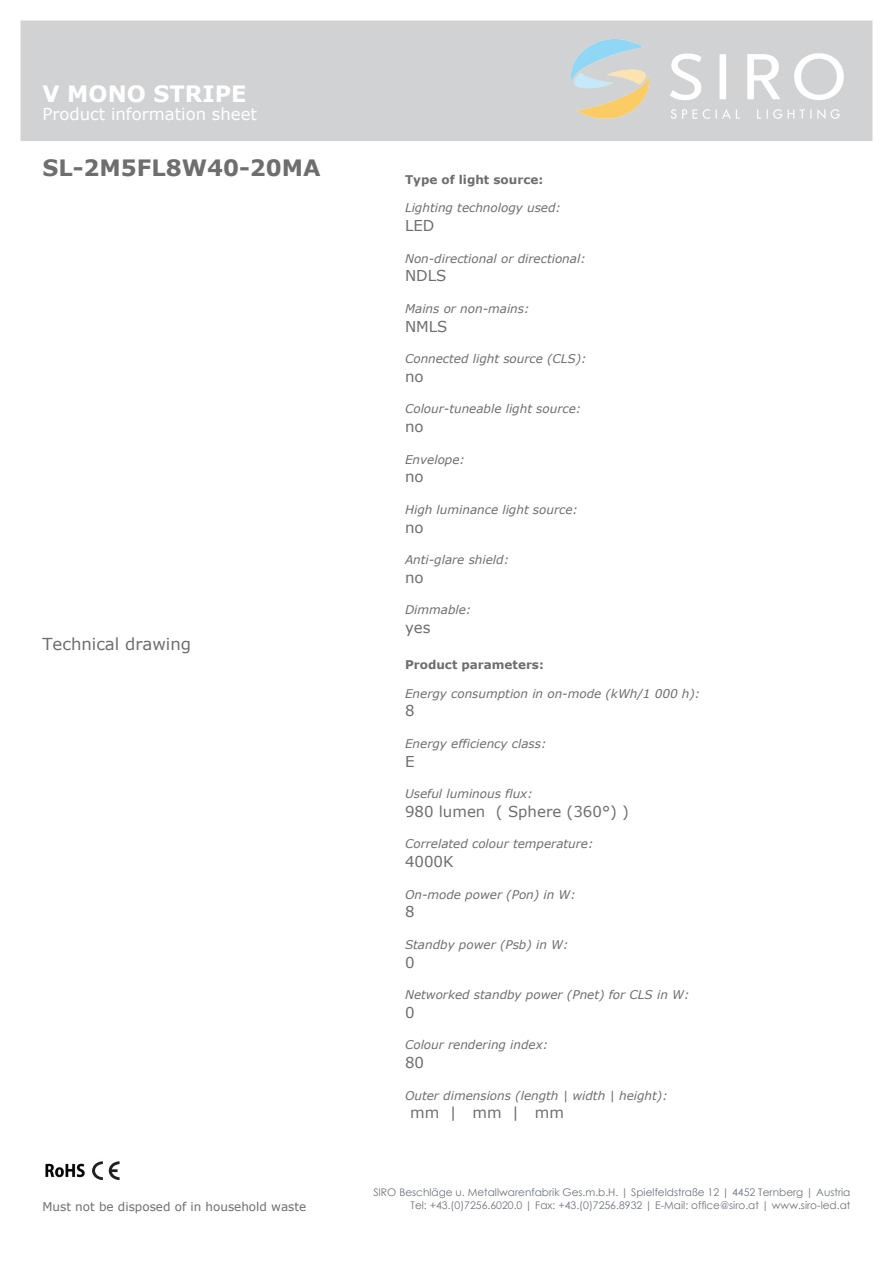
<style>
.page{position:relative;width:893px;height:1263px;background:#fff}
.page>*{position:absolute;margin:0;border:0;box-sizing:border-box;transform-origin:0 0}
.t1{font:700 22.5px "Verdana";color:#6e6e6e}
.t2{font:700 22.5px "Verdana";color:#fff}
.t3{font:16.5px "Verdana";color:#fff}
.t4{font:16.5px "Verdana";color:#6e6e6e}
.t5{font:15px "Verdana";color:#6e6e6e}
.t6{font:italic 12px "Verdana";color:#6e6e6e}
.t7{font:700 12px "Verdana";color:#6e6e6e}
.t8{font:12px "Verdana";color:#6e6e6e}
.t9{font:10.5px/12.6px "Century Gothic";color:#6d747f;text-align:right}
</style>
<div class="page">
<div style="left:21px;top:21px;width:851px;height:120px;background:#d1d2d4"></div>
<img style="left:571px;top:40px;width:272px;height:78px">
<img style="left:45px;top:1163px;width:40px;height:15px">
<svg style="left:92px;top:1161px;width:27px;height:19px"></svg>
<h1 class="t2" style="left:42px;top:80px;width:206px">V MONO STRIPE</h1>
<h2 class="t3" style="left:42px;top:104px;width:216px">Product information sheet</h2>
<h1 class="t1" style="left:42px;top:154px;width:280px">SL-2M5FL8W40-20MA</h1>
<h2 class="t4" style="left:42px;top:633px;width:150px">Technical drawing</h2>
<p class="t8" style="left:42px;top:1198px;width:265px">Must not be disposed of in household waste</p>
<p class="t7" style="left:405px;top:172px;width:140px">Type of light source:</p>
<p class="t6" style="left:405px;top:200px;width:157px">Lighting technology used:</p>
<p class="t5" style="left:405px;top:216px;width:31px">LED</p>
<p class="t6" style="left:405px;top:250px;width:182px">Non-directional or directional:</p>
<p class="t5" style="left:405px;top:266px;width:43px">NDLS</p>
<p class="t6" style="left:405px;top:301px;width:126px">Mains or non-mains:</p>
<p class="t5" style="left:405px;top:316px;width:44px">NMLS</p>
<p class="t6" style="left:405px;top:351px;width:183px">Connected light source (CLS):</p>
<p class="t5" style="left:405px;top:367px;width:20px">no</p>
<p class="t6" style="left:405px;top:401px;width:178px">Colour-tuneable light source:</p>
<p class="t5" style="left:405px;top:417px;width:20px">no</p>
<p class="t6" style="left:405px;top:451px;width:62px">Envelope:</p>
<p class="t5" style="left:405px;top:467px;width:20px">no</p>
<p class="t6" style="left:405px;top:502px;width:174px">High luminance light source:</p>
<p class="t5" style="left:405px;top:517px;width:20px">no</p>
<p class="t6" style="left:405px;top:552px;width:106px">Anti-glare shield:</p>
<p class="t5" style="left:405px;top:568px;width:20px">no</p>
<p class="t6" style="left:405px;top:602px;width:68px">Dimmable:</p>
<p class="t5" style="left:405px;top:618px;width:27px">yes</p>
<p class="t7" style="left:405px;top:657px;width:140px">Product parameters:</p>
<p class="t6" style="left:405px;top:685px;width:297px">Energy consumption in on-mode (kWh/1 000 h):</p>
<p class="t5" style="left:405px;top:701px;width:11px">8</p>
<p class="t6" style="left:405px;top:736px;width:143px">Energy efficiency class:</p>
<p class="t5" style="left:405px;top:751px;width:11px">E</p>
<p class="t6" style="left:405px;top:786px;width:129px">Useful luminous flux:</p>
<p class="t5" style="left:405px;top:802px;width:225px">980 lumen ( Sphere (360°) )</p>
<p class="t6" style="left:405px;top:836px;width:190px">Correlated colour temperature:</p>
<p class="t5" style="left:405px;top:852px;width:50px">4000K</p>
<p class="t6" style="left:405px;top:886px;width:172px">On-mode power (Pon) in W:</p>
<p class="t5" style="left:405px;top:902px;width:11px">8</p>
<p class="t6" style="left:405px;top:937px;width:165px">Standby power (Psb) in W:</p>
<p class="t5" style="left:405px;top:952px;width:11px">0</p>
<p class="t6" style="left:405px;top:987px;width:286px">Networked standby power (Pnet) for CLS in W:</p>
<p class="t5" style="left:405px;top:1003px;width:11px">0</p>
<p class="t6" style="left:405px;top:1037px;width:145px">Colour rendering index:</p>
<p class="t5" style="left:405px;top:1053px;width:21px">80</p>
<p class="t6" style="left:405px;top:1087px;width:264px">Outer dimensions (length | width | height):</p>
<p class="t5" style="left:410px;top:1103px;width:155px">mm | mm | mm</p>
<p class="t9" style="left:373px;top:1186px;width:479px">SIRO Beschläge u. Metallwarenfabrik Ges.m.b.H. | Spielfeldstraße 12 | 4452 Ternberg | Austria<br>Tel: +43.(0)7256.6020.0 | Fax: +43.(0)7256.8932 | E-Mail: office@siro.at | www.siro-led.at</p>
</div>
